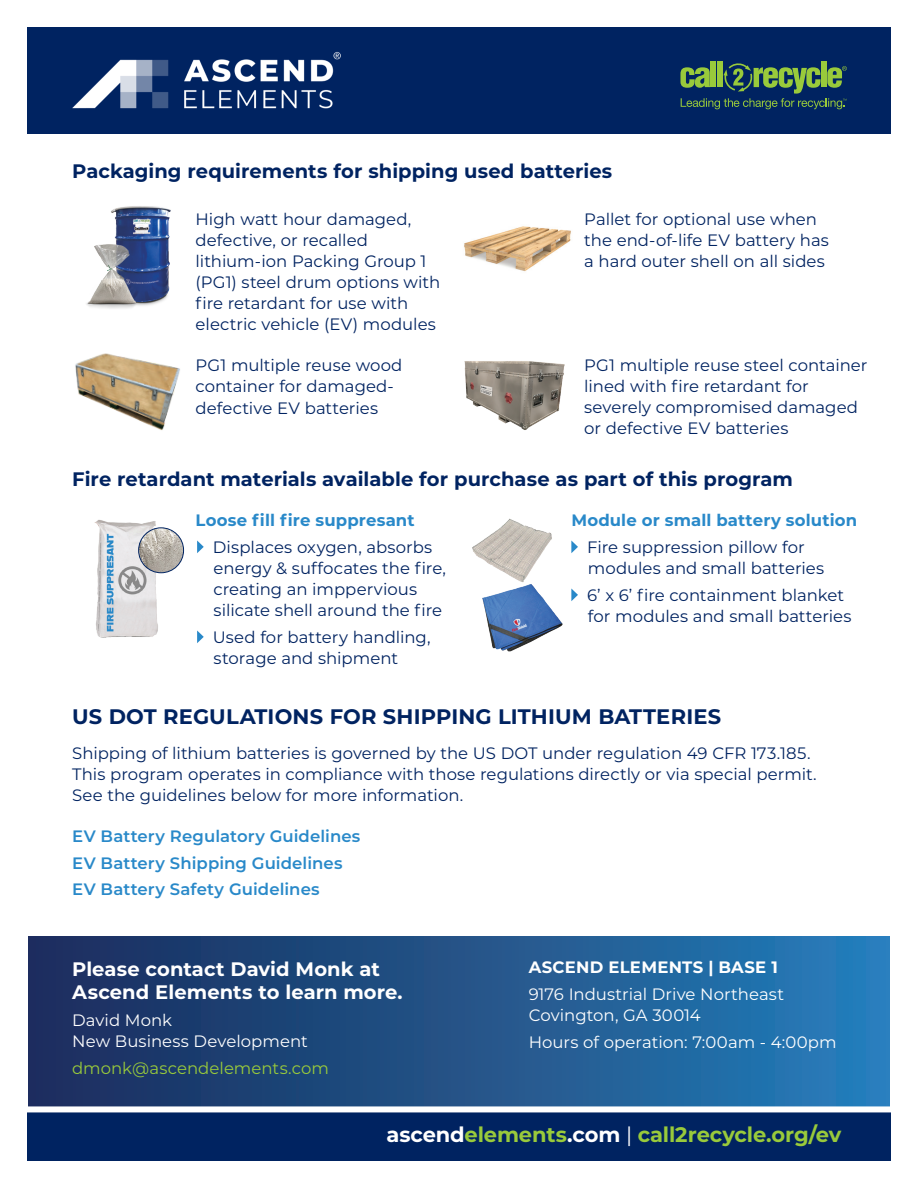
<style>
.page{position:relative;width:918px;height:1188px;background:#fff}
.page>*{position:absolute;margin:0;border:0;box-sizing:border-box;transform-origin:0 0}
.t1{font:700 21px "Montserrat";letter-spacing:.01em;color:#002361}
.t2{font:700 21px "Montserrat";letter-spacing:-.005em;color:#99ca3b}
.t3{font:700 19.5px "Montserrat";color:#002361}
.t4{font:700 19.5px/23.4px "Montserrat";letter-spacing:.005em;color:#fff}
.t5{font:16.5px/21px "Montserrat";color:#002361}
.t6{font:16.5px/21px "Montserrat";letter-spacing:.005em;color:#fff}
.t7{font:600 16.5px/26.4px "Montserrat";letter-spacing:.005em;color:#2989c9}
.t8{font:700 16.5px "Montserrat";letter-spacing:.01em;color:#2989c9}
.t9{font:16.5px "Montserrat";letter-spacing:.005em;color:#99ca3b}
.t10{font:700 16.5px "Montserrat";letter-spacing:.02em;color:#fff}
.s1{color:#fff}
.s2{font-weight:400;color:#fff}
</style>
<div class="page">
<div style="left:27px;top:27px;width:864px;height:107px;background:#002361"></div>
<div style="left:821px;top:61px;width:6px;height:26px;background:#99ca3b"></div>
<div style="left:711px;top:61px;width:5px;height:26px;background:#99ca3b"></div>
<div style="left:717px;top:61px;width:5px;height:26px;background:#99ca3b"></div>
<svg style="left:680px;top:62px;width:167px;height:47px"></svg>
<div style="left:27px;top:1108px;width:864px;height:53px;background:#002361"></div>
<img style="left:72px;top:52px;width:269px;height:57px">
<div style="left:29px;top:936px;width:860px;height:173px;background:linear-gradient(to right,#1b2b5a,#277eba)"></div>
<img style="left:111px;top:206px;width:60px;height:99px">
<img style="left:86px;top:244px;width:63px;height:65px">
<img style="left:464px;top:226px;width:107px;height:46px">
<img style="left:75px;top:353px;width:105px;height:77px">
<img style="left:464px;top:361px;width:101px;height:69px">
<svg style="left:197px;top:540px;width:7px;height:13px"></svg>
<svg style="left:197px;top:630px;width:7px;height:13px"></svg>
<svg style="left:571px;top:540px;width:7px;height:13px"></svg>
<svg style="left:571px;top:588px;width:7px;height:13px"></svg>
<img style="left:94px;top:520px;width:91px;height:118px">
<img style="left:472px;top:518px;width:80px;height:62px">
<img style="left:482px;top:580px;width:81px;height:72px">
<img style="left:139px;top:528px;width:45px;height:45px;border-radius:22px">
<div style="left:138px;top:527px;width:46px;height:46px;border:1px solid #002361;border-radius:50%"></div>
<div style="left:18px;top:1106px;width:882px;height:6px;background:#fff"></div>
<p class="t3" style="left:72px;top:157px;width:542px">Packaging requirements for shipping used batteries</p>
<p class="t5" style="left:196px;top:208px;width:246px">High watt hour damaged, defective, or recalled lithium-ion Packing Group 1 (PG1) steel drum options with fire retardant for use with electric vehicle (EV) modules</p>
<p class="t5" style="left:196px;top:355px;width:208px">PG1 multiple reuse wood container for damaged&shy;defective EV batteries</p>
<p class="t5" style="left:584px;top:208px;width:246px">Pallet for optional use when the end-of-life EV battery has a hard outer shell on all sides</p>
<p class="t5" style="left:584px;top:355px;width:285px">PG1 multiple reuse steel container lined with fire retardant for severely compromised damaged or defective EV batteries</p>
<p class="t3" style="left:72px;top:465px;width:722px">Fire retardant materials available for purchase as part of this program</p>
<p class="t8" style="left:196px;top:509px;width:220px">Loose fill fire suppresant</p>
<p class="t5" style="left:213px;top:536px;width:234px">Displaces oxygen, absorbs energy &amp; suffocates the fire, creating an imppervious silicate shell around the fire</p>
<p class="t5" style="left:213px;top:626px;width:219px">Used for battery handling, storage and shipment</p>
<p class="t8" style="left:571px;top:508px;width:287px">Module or small battery solution</p>
<p class="t5" style="left:587px;top:536px;width:239px">Fire suppression pillow for modules and small batteries</p>
<p class="t5" style="left:587px;top:584px;width:266px">6’ x 6’ fire containment blanket for modules and small batteries</p>
<p class="t1" style="left:72px;top:702px;width:651px">US DOT REGULATIONS FOR SHIPPING LITHIUM BATTERIES</p>
<p class="t5" style="left:72px;top:742px;width:746px">Shipping of lithium batteries is governed by the US DOT under regulation 49 CFR 173.185.<br>This program operates in compliance with those regulations directly or via special permit.<br>See the guidelines below for more information.</p>
<p class="t7" style="left:72px;top:822px;width:290px">EV Battery Regulatory Guidelines<br>EV Battery Shipping Guidelines<br>EV Battery Safety Guidelines</p>
<p class="t4" style="left:72px;top:956px;width:332px">Please contact David Monk at<br>Ascend Elements to learn more.</p>
<p class="t6" style="left:72px;top:1009px;width:237px">David Monk<br>New Business Development</p>
<p class="t9" style="left:72px;top:1057px;width:258px">dmonk@ascendelements.com</p>
<p class="t10" style="left:529px;top:955px;width:251px">ASCEND ELEMENTS | BASE 1</p>
<p class="t6" style="left:529px;top:983px;width:257px">9176 Industrial Drive Northeast<br>Covington, GA 30014</p>
<p class="t6" style="left:529px;top:1031px;width:310px">Hours of operation: 7:00am - 4:00pm</p>
<p class="t2" style="left:386px;top:1120px;width:456px"><span class="s1">ascend</span>elements<span class="s1">.com</span> <span class="s2">|</span> call2recycle.org/ev</p>
</div>
